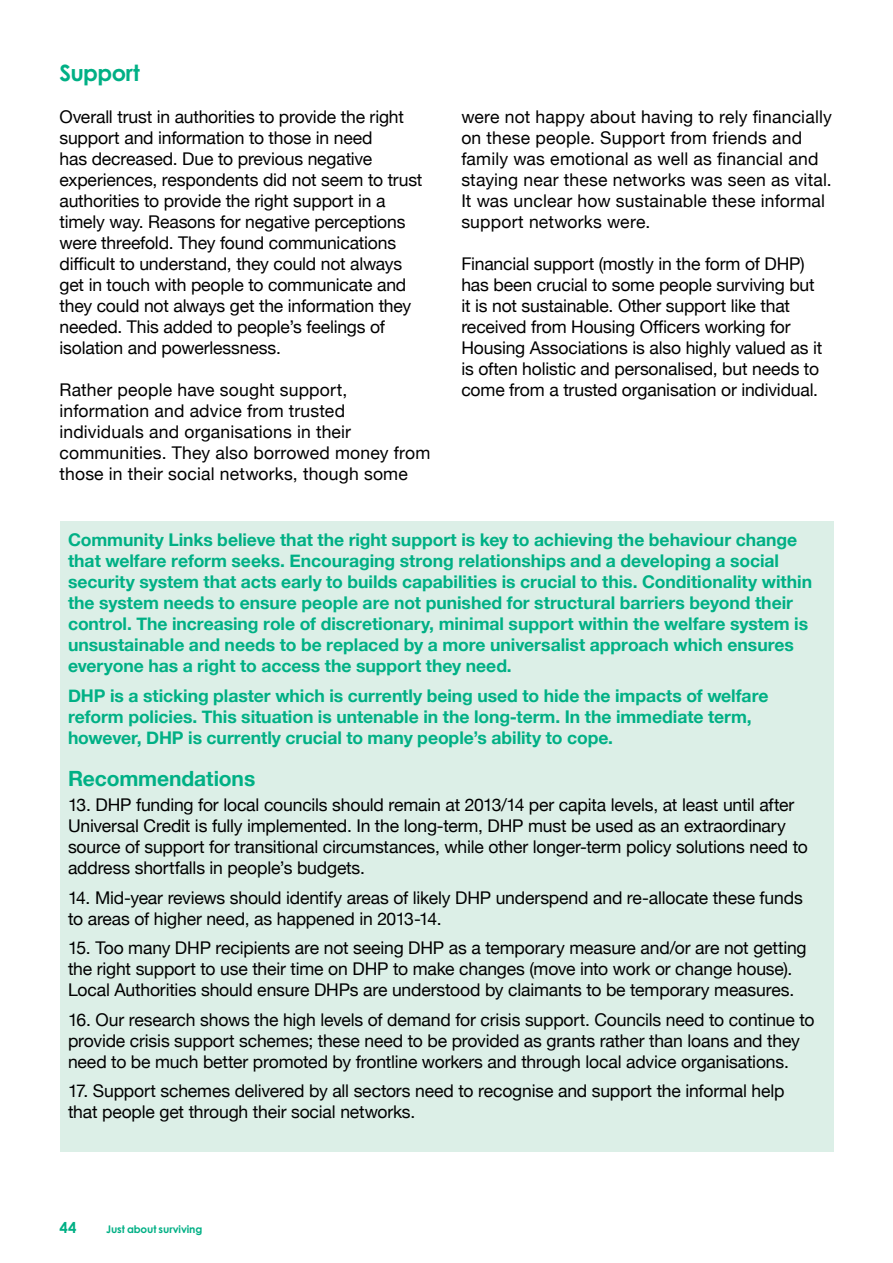
<style>
.page{position:relative;width:893px;height:1263px;background:#fff}
.page>*{position:absolute;margin:0;border:0;box-sizing:border-box;transform-origin:0 0}
.t1{font:700 22.5px "Century Gothic";letter-spacing:-.025em;color:#00b085}
.t2{font:700 21px "Helvetica Neue";letter-spacing:-.005em;color:#00b085}
.t3{font:17.55px/21px "Helvetica Neue";letter-spacing:-.01em;color:#000}
.t4{font:700 17.55px/21px "Helvetica Neue";letter-spacing:-.005em;color:#00b085}
.t5{font:17.55px/21px "Helvetica Neue";letter-spacing:.01em;color:#000}
.t6{font:700 15px "Century Gothic";color:#00b085}
.t7{font:700 10.5px "Century Gothic";letter-spacing:-.01em;color:#00b085}
</style>
<div class="page">
<div style="left:60px;top:522px;width:773px;height:630px;background:#dcefe7"></div>
<p class="t1" style="left:60px;top:58px;width:82px">Support</p>
<p class="t3" style="left:60px;top:107px;width:364px">Overall trust in authorities to provide the right support and information to those in need<br>has decreased. Due to previous negative experiences, respondents did not seem to trust authorities to provide the right support in a timely way. Reasons for negative perceptions were threefold. They found communications difficult to understand, they could not always get in touch with people to communicate and they could not always get the information they needed. This added to people’s feelings of isolation and powerlessness.</p>
<p class="t5" style="left:60px;top:380px;width:372px">Rather people have sought support, information and advice from trusted individuals and organisations in their communities. They also borrowed money from those in their social networks, though some</p>
<p class="t5" style="left:461px;top:107px;width:372px">were not happy about having to rely financially on these people. Support from friends and family was emotional as well as financial and staying near these networks was seen as vital.<br>It was unclear how sustainable these informal support networks were.</p>
<p class="t3" style="left:461px;top:254px;width:362px">Financial support (mostly in the form of DHP) has been crucial to some people surviving but it is not sustainable. Other support like that received from Housing Officers working for Housing Associations is also highly valued as it is often holistic and personalised, but needs to come from a trusted organisation or individual.</p>
<p class="t4" style="left:68px;top:530px;width:745px">Community Links believe that the right support is key to achieving the behaviour change that welfare reform seeks. Encouraging strong relationships and a developing a social security system that acts early to builds capabilities is crucial to this. Conditionality within the system needs to ensure people are not punished for structural barriers beyond their control. The increasing role of discretionary, minimal support within the welfare system is unsustainable and needs to be replaced by a more universalist approach which ensures everyone has a right to access the support they need.</p>
<p class="t4" style="left:68px;top:685px;width:702px">DHP is a sticking plaster which is currently being used to hide the impacts of welfare reform policies. This situation is untenable in the long-term. In the immediate term, however, DHP is currently crucial to many people’s ability to cope.</p>
<p class="t2" style="left:68px;top:762px;width:189px">Recommendations</p>
<p class="t3" style="left:68px;top:795px;width:741px">13. DHP funding for local councils should remain at 2013/14 per capita levels, at least until after Universal Credit is fully implemented. In the long-term, DHP must be used as an extraordinary source of support for transitional circumstances, while other longer-term policy solutions need to address shortfalls in people’s budgets.</p>
<p class="t3" style="left:68px;top:888px;width:736px">14. Mid-year reviews should identify areas of likely DHP underspend and re-allocate these funds to areas of higher need, as happened in 2013-14.</p>
<p class="t3" style="left:68px;top:938px;width:740px">15. Too many DHP recipients are not seeing DHP as a temporary measure and/or are not getting the right support to use their time on DHP to make changes (move into work or change house).<br>Local Authorities should ensure DHPs are understood by claimants to be temporary measures.</p>
<p class="t3" style="left:68px;top:1010px;width:748px">16. Our research shows the high levels of demand for crisis support. Councils need to continue to provide crisis support schemes; these need to be provided as grants rather than loans and they need to be much better promoted by frontline workers and through local advice organisations.</p>
<p class="t3" style="left:68px;top:1081px;width:718px">17. Support schemes delivered by all sectors need to recognise and support the informal help that people get through their social networks.</p>
<p class="t6" style="left:60px;top:1218px;width:18px">44</p>
<p class="t7" style="left:106px;top:1223px;width:98px">Just about surviving</p>
</div>
